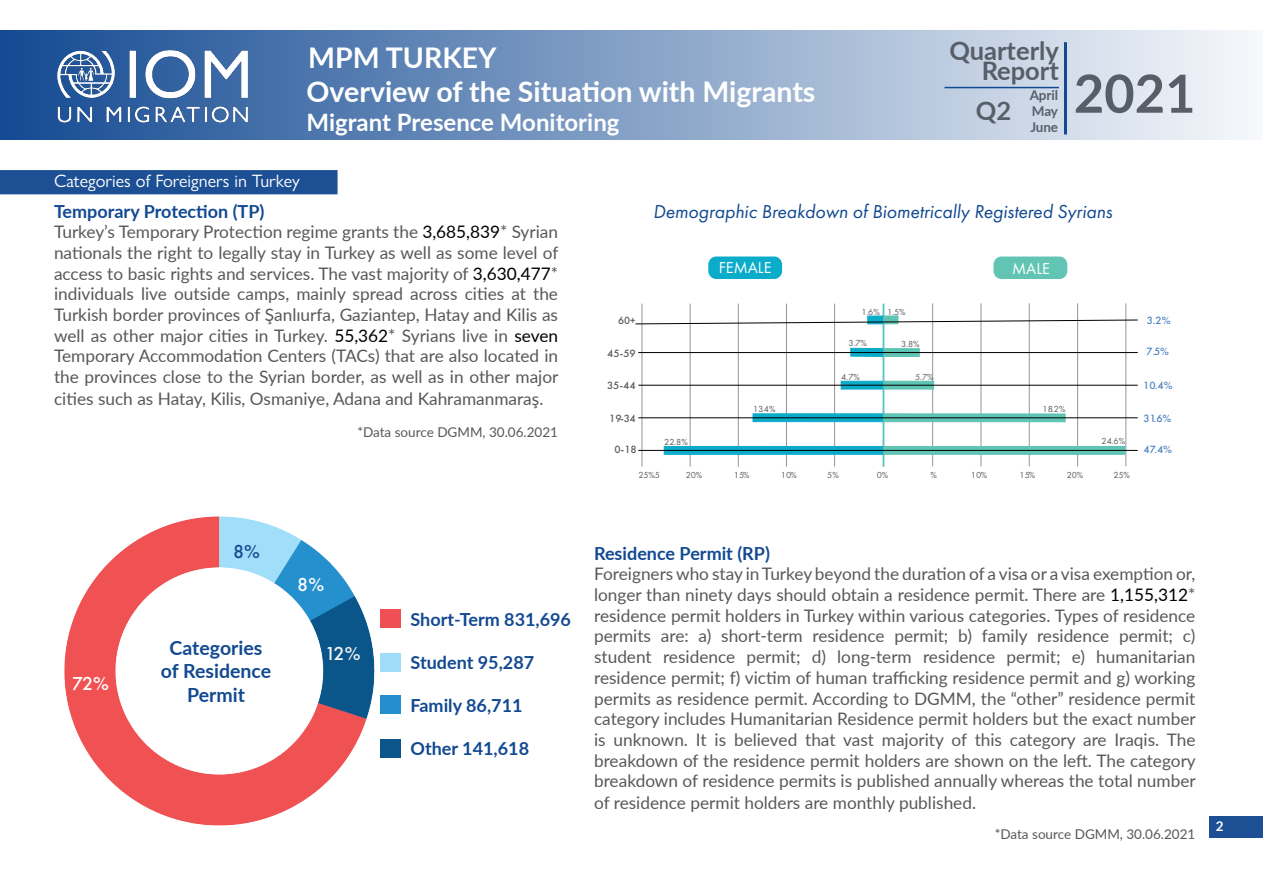
<style>
.page{position:relative;width:1263px;height:893px;background:#fff}
.page>*{position:absolute;margin:0;border:0;box-sizing:border-box;transform-origin:0 0}
.t1{font:700 52.5px "Lato";color:#585e67}
.t2{font:700 28.5px "Lato";color:#fff}
.t3{font:700 25.5px/20.5px "Lato";color:#585e67;text-align:right}
.t4{font:700 24px "Lato";color:#fff}
.Body{font:italic 19.5px "Futura PT";color:#124992}
.t5{font:700 19.5px/23.4px "Lato";color:#124992;text-align:center}
.t6{font:500 19.5px "Futura PT";color:#fff}
.t7{font:500 19.5px "Futura PT";color:#f2f3f4}
.t8{font:500 19.5px "Futura PT";color:#124992}
.t9{font:700 18px "Lato";color:#124992}
.t10{font:18px "Gill Sans Nova";color:#fff}
.t11{font:17.25px/20.9px "Lato";color:#57585a;text-align:justify}
.t12{font:16.35px "Futura PT";color:#fff}
.t13{font:13.5px "Lato";color:#57585a}
.t14{font:700 13.5px/16px "Lato";letter-spacing:-.01em;color:#585e67;text-align:justify}
.t15{font:700 13.5px "Lato";color:#fff}
.t16{font:500 10.95px "Futura PT";color:#4c82c0}
.t17{font:500 10.95px "Futura PT";color:#57585a}
.t18{font:9.15px "Futura PT";color:#57585a}
.s1{color:#000}
</style>
<div class="page">
<svg style="left:0;top:30px;width:1251px;height:110px;background:#9ab1d0"></svg>
<hr style="left:944px;top:87px;width:115px;height:1px;background:#124992">
<hr style="left:1064px;top:42px;width:3px;height:92px;background:#124992">
<img style="left:21px;top:30px;width:262px;height:110px">
<div style="left:1209px;top:816px;width:54px;height:21px;background:#1c4f94"></div>
<img style="left:64px;top:516px;width:317px;height:310px">
<div style="left:0;top:170px;width:338px;height:24px;background:#1c4f94"></div>
<div style="left:381px;top:609px;width:20px;height:19px;background:#ef5053"></div>
<div style="left:381px;top:739px;width:20px;height:19px;background:#0b558a"></div>
<div style="left:381px;top:695px;width:20px;height:19px;background:#258ece"></div>
<div style="left:381px;top:653px;width:20px;height:19px;background:#9fddf8"></div>
<hr style="left:932px;top:303px;width:1px;height:163px;background:#939598">
<hr style="left:981px;top:303px;width:1px;height:163px;background:#939598">
<hr style="left:1029px;top:303px;width:1px;height:163px;background:#939598">
<hr style="left:1077px;top:303px;width:1px;height:163px;background:#939598">
<hr style="left:1125px;top:303px;width:1px;height:163px;background:#939598">
<hr style="left:834px;top:304px;width:1px;height:163px;background:#939598">
<hr style="left:786px;top:304px;width:1px;height:163px;background:#939598">
<hr style="left:738px;top:304px;width:1px;height:163px;background:#939598">
<hr style="left:690px;top:304px;width:1px;height:163px;background:#939598">
<hr style="left:642px;top:304px;width:1px;height:163px;background:#939598">
<div style="left:868px;top:316px;width:15px;height:8px;background:#0babca"></div>
<div style="left:867px;top:316px;width:17px;height:8px;border:1px solid #0babca"></div>
<div style="left:664px;top:446px;width:219px;height:8px;background:#0babca"></div>
<div style="left:664px;top:446px;width:219px;height:9px;border:1px solid #0babca"></div>
<hr style="left:883px;top:304px;width:1px;height:163px;background:#60c4b4">
<div style="left:884px;top:316px;width:14px;height:8px;background:#60c4b4"></div>
<div style="left:883px;top:316px;width:15px;height:8px;border:1px solid #60c4b4"></div>
<div style="left:884px;top:446px;width:241px;height:8px;background:#60c4b4"></div>
<div style="left:883px;top:446px;width:242px;height:9px;border:1px solid #60c4b4"></div>
<svg style="left:635px;top:320px;width:503px;height:131px"></svg>
<div style="left:708px;top:256px;width:74px;height:23px;background:#0babca;border-radius:8px"></div>
<div style="left:993px;top:256px;width:74px;height:23px;background:#62c5b4;border-radius:8px"></div>
<h2 class="t2" style="left:308px;top:37px;width:190px">MPM TURKEY</h2>
<h3 class="t3" style="left:949px;top:39px;width:111px">Quarterly<br>Report</h3>
<p class="t14" style="left:1030px;top:87px;width:30px">April May June</p>
<h2 class="t2" style="left:307px;top:70px;width:510px">Overview of the Situation with Migrants</h2>
<h1 class="t1" style="left:1074px;top:55px;width:123px">2021</h1>
<h3 class="t3" style="left:976px;top:99px;width:37px">Q2</h3>
<h3 class="t4" style="left:307px;top:105px;width:314px">Migrant Presence Monitoring</h3>
<p class="t10" style="left:54px;top:170px;width:247px">Categories of Foreigners in Turkey</p>
<p class="t9" style="left:54px;top:198px;width:212px">Temporary Protection (TP)</p>
<p class="t11" style="left:54px;top:221px;width:506px">Turkey’s Temporary Protection regime grants the <span class="s1">3,685,839</span>* Syrian nationals the right to legally stay in Turkey as well as some level of access to basic rights and services. The vast majority of <span class="s1">3,630,477</span>* individuals live outside camps, mainly spread across cities at the Turkish border provinces of Şanlıurfa, Gaziantep, Hatay and Kilis as well as other major cities in Turkey. <span class="s1">55,362</span>* Syrians live in <span class="s1">seven </span>Temporary Accommodation Centers (TACs) that are also located in the provinces close to the Syrian border, as well as in other major cities such as Hatay, Kilis, Osmaniye, Adana and Kahramanmaraş.</p>
<p class="t13" style="left:357px;top:423px;width:202px">*Data source DGMM, 30.06.2021</p>
<p class="Body" style="left:653px;top:200px;width:461px">Demographic Breakdown of Biometrically Registered Syrians</p>
<p class="t17" style="left:618px;top:314px;width:19px">60+</p>
<p class="t17" style="left:607px;top:346px;width:30px">45-59</p>
<p class="t17" style="left:607px;top:379px;width:30px">35-44</p>
<p class="t17" style="left:609px;top:411px;width:28px">19-34</p>
<p class="t17" style="left:614px;top:443px;width:24px">0-18</p>
<p class="t18" style="left:664px;top:436px;width:25px">22.8%</p>
<p class="t12" style="left:719px;top:258px;width:55px">FEMALE</p>
<p class="t12" style="left:1012px;top:259px;width:39px">MALE</p>
<p class="t18" style="left:753px;top:404px;width:24px">13.4%</p>
<p class="t18" style="left:861px;top:306px;width:20px">1.6%</p>
<p class="t18" style="left:848px;top:338px;width:20px">3.7%</p>
<p class="t18" style="left:841px;top:371px;width:20px">4.7%</p>
<p class="t18" style="left:887px;top:306px;width:20px">1.5%</p>
<p class="t18" style="left:901px;top:339px;width:20px">3.8%</p>
<p class="t18" style="left:915px;top:371px;width:20px">5.7%</p>
<p class="t18" style="left:1043px;top:404px;width:24px">18.2%</p>
<p class="t18" style="left:1101px;top:436px;width:25px">24.6%</p>
<p class="t18" style="left:638px;top:470px;width:23px">25%5</p>
<p class="t18" style="left:686px;top:470px;width:18px">20%</p>
<p class="t18" style="left:734px;top:470px;width:17px">15%</p>
<p class="t18" style="left:781px;top:470px;width:18px">10%</p>
<p class="t18" style="left:827px;top:470px;width:13px">5%</p>
<p class="t18" style="left:877px;top:470px;width:13px">0%</p>
<p class="t18" style="left:930px;top:470px;width:8px">%</p>
<p class="t18" style="left:971px;top:470px;width:18px">10%</p>
<p class="t18" style="left:1019px;top:470px;width:17px">15%</p>
<p class="t18" style="left:1067px;top:470px;width:18px">20%</p>
<p class="t18" style="left:1113px;top:470px;width:18px">25%</p>
<p class="t16" style="left:1147px;top:314px;width:25px">3.2%</p>
<p class="t16" style="left:1146px;top:345px;width:24px">7.5%</p>
<p class="t16" style="left:1143px;top:379px;width:31px">10.4%</p>
<p class="t16" style="left:1143px;top:412px;width:29px">31.6%</p>
<p class="t16" style="left:1143px;top:443px;width:30px">47.4%</p>
<p class="t6" style="left:72px;top:672px;width:38px">72%</p>
<p class="t8" style="left:233px;top:540px;width:28px">8%</p>
<p class="t5" style="left:161px;top:635px;width:112px">Categories of Residence<br>Permit</p>
<p class="t6" style="left:297px;top:572px;width:28px">8%</p>
<p class="t7" style="left:325px;top:642px;width:37px">12%</p>
<p class="t9" style="left:411px;top:606px;width:162px">Short-Term 831,696</p>
<p class="t9" style="left:411px;top:649px;width:125px">Student 95,287</p>
<p class="t9" style="left:411px;top:692px;width:114px">Family 86,711</p>
<p class="t9" style="left:411px;top:736px;width:120px">Other 141,618</p>
<p class="t9" style="left:594px;top:540px;width:177px">Residence Permit (RP)</p>
<p class="t11" style="left:594px;top:563px;width:603px">Foreigners who stay in Turkey beyond the duration of a visa or a visa exemption or, longer than ninety days should obtain a residence permit. There are <span class="s1">1,155,312</span>* residence permit holders in Turkey within various categories. Types of residence permits are: a) short-term residence permit; b) family residence permit; c) student residence permit; d) long-term residence permit; e) humanitarian residence permit; f) victim of human trafficking residence permit and g) working permits as residence permit. According to DGMM, the “other” residence permit category includes Humanitarian Residence permit holders but the exact number is unknown. It is believed that vast majority of this category are Iraqis. The breakdown of the residence permit holders are shown on the left. The category breakdown of residence permits is published annually whereas the total number of residence permit holders are monthly published.</p>
<p class="t13" style="left:995px;top:824px;width:202px">*Data source DGMM, 30.06.2021</p>
<p class="t15" style="left:1216px;top:816px;width:9px">2</p>
</div>
